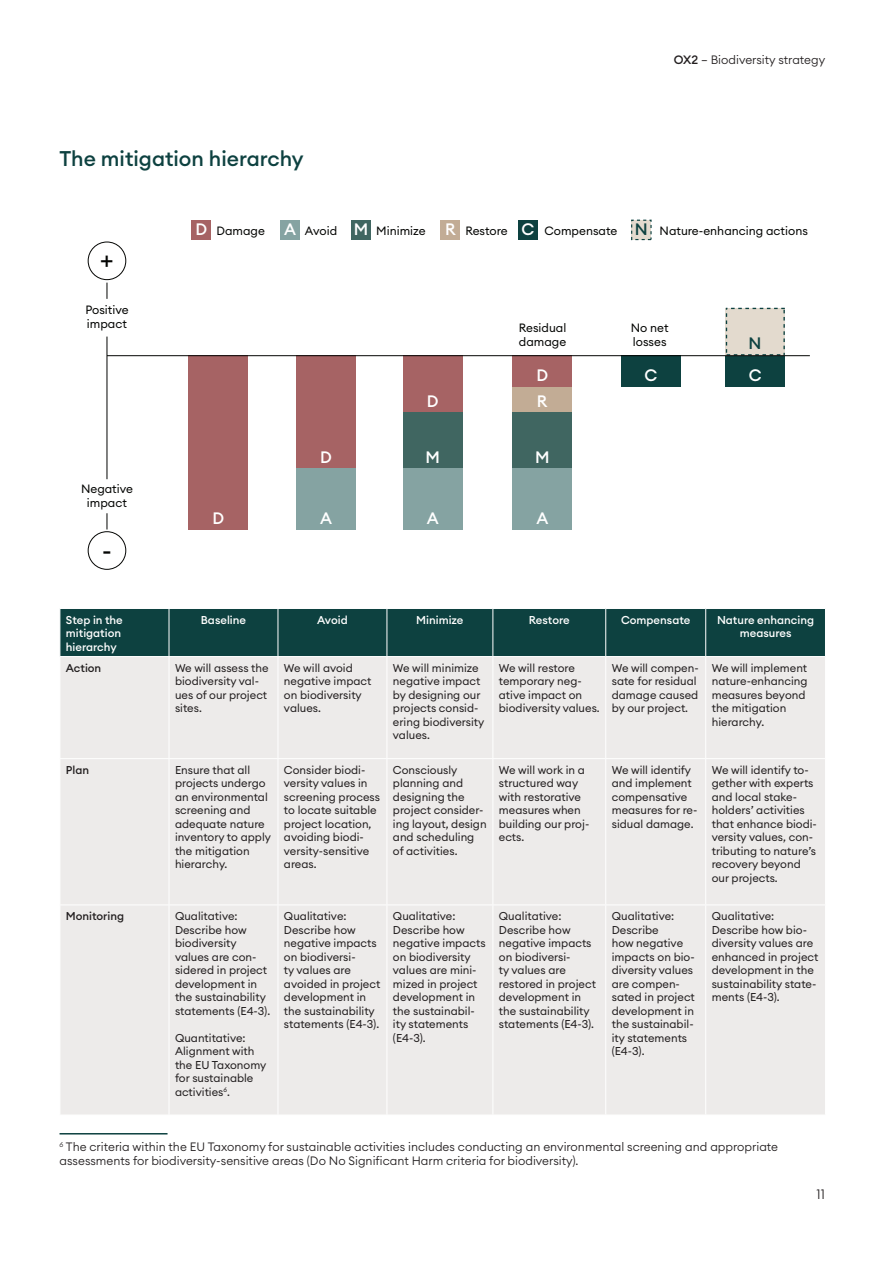
<style>
.page{position:relative;width:893px;height:1263px;background:#fff}
.page>*{position:absolute;margin:0;border:0;box-sizing:border-box;transform-origin:0 0}
.t1{font:26.7px "Euclid Circular A";color:#040503}
.t2{font:500 21px "Euclid Circular A";color:#0d4140}
.t3{font:500 16.35px/25.5px "Euclid Circular A";color:#fff}
.t4{font:500 16.35px "Euclid Circular A";color:#0d4140}
.t5{font:300 13.5px "Euclid Circular A";color:#231f20}
.t6{font:300 12px/14.4px "Euclid Circular A";color:#231f20}
.t7{font:11.85px/14.2px "Euclid Circular A";color:#040503}
.t8{font:11.25px/13.5px "Euclid Circular A";color:#231f20}
.t9{font:500 11.25px/13.5px "Euclid Circular A";color:#fff}
.t10{font:500 11.25px "Euclid Circular A";color:#231f20}
.s1{font-weight:500}
.s2{font-weight:500;font-size:16.35px;color:#fff}
.s3{font-weight:500;font-size:16.35px;color:#0d4140}
</style>
<div class="page">
<svg style="left:87px;top:241px;width:40px;height:329px"></svg>
<div style="left:189px;top:356px;width:59px;height:174px;background:#a66364"></div>
<div style="left:297px;top:356px;width:59px;height:113px;background:#a66364"></div>
<div style="left:297px;top:469px;width:59px;height:61px;background:#85a3a2"></div>
<div style="left:403px;top:356px;width:59px;height:56px;background:#a66364"></div>
<div style="left:403px;top:412px;width:59px;height:57px;background:#406661"></div>
<div style="left:403px;top:469px;width:59px;height:61px;background:#85a3a2"></div>
<div style="left:513px;top:356px;width:59px;height:31px;background:#a66364"></div>
<div style="left:513px;top:387px;width:59px;height:25px;background:#c2ac95"></div>
<div style="left:513px;top:412px;width:59px;height:57px;background:#406661"></div>
<div style="left:513px;top:469px;width:59px;height:61px;background:#85a3a2"></div>
<div style="left:622px;top:356px;width:59px;height:31px;background:#0d4140"></div>
<div style="left:726px;top:355px;width:59px;height:32px;background:#0d4140"></div>
<svg style="left:726px;top:308px;width:59px;height:47px;background:#dad3c8"></svg>
<hr style="left:107px;top:355px;width:703px;height:1px;background:#040503">
<div style="left:192px;top:220px;width:19px;height:20px;background:#a66364"></div>
<div style="left:280px;top:220px;width:19px;height:20px;background:#85a3a2"></div>
<div style="left:351px;top:220px;width:20px;height:20px;background:#406661"></div>
<div style="left:440px;top:220px;width:20px;height:20px;background:#c2ac95"></div>
<div style="left:518px;top:220px;width:19px;height:20px;background:#0d4140"></div>
<div style="left:632px;top:220px;width:19px;height:20px;background:#e3dace"></div>
<div style="left:631px;top:220px;width:21px;height:20px;border:1px dashed #0d4140"></div>
<div style="left:61px;top:609px;width:764px;height:47px;background:#0d4140"></div>
<div style="left:61px;top:657px;width:764px;height:458px;background:#edebea"></div>
<hr style="left:169px;top:609px;width:1px;height:47px;background:#fff">
<hr style="left:278px;top:609px;width:1px;height:47px;background:#fff">
<hr style="left:387px;top:609px;width:1px;height:47px;background:#fff">
<hr style="left:492px;top:609px;width:1px;height:47px;background:#fff">
<hr style="left:605px;top:609px;width:1px;height:47px;background:#fff">
<hr style="left:705px;top:609px;width:1px;height:47px;background:#fff">
<hr style="left:169px;top:657px;width:1px;height:101px;background:#fff">
<hr style="left:278px;top:657px;width:1px;height:101px;background:#fff">
<hr style="left:387px;top:657px;width:1px;height:101px;background:#fff">
<hr style="left:492px;top:657px;width:1px;height:101px;background:#fff">
<hr style="left:605px;top:657px;width:1px;height:101px;background:#fff">
<hr style="left:705px;top:657px;width:1px;height:101px;background:#fff">
<hr style="left:60px;top:758px;width:109px;height:1px;background:#fff">
<hr style="left:169px;top:758px;width:109px;height:1px;background:#fff">
<hr style="left:169px;top:759px;width:1px;height:145px;background:#fff">
<hr style="left:278px;top:758px;width:109px;height:1px;background:#fff">
<hr style="left:278px;top:759px;width:1px;height:145px;background:#fff">
<hr style="left:387px;top:758px;width:106px;height:1px;background:#fff">
<hr style="left:387px;top:759px;width:1px;height:145px;background:#fff">
<hr style="left:493px;top:758px;width:113px;height:1px;background:#fff">
<hr style="left:492px;top:759px;width:1px;height:145px;background:#fff">
<hr style="left:606px;top:758px;width:100px;height:1px;background:#fff">
<hr style="left:605px;top:759px;width:1px;height:145px;background:#fff">
<hr style="left:706px;top:758px;width:120px;height:1px;background:#fff">
<hr style="left:705px;top:759px;width:1px;height:145px;background:#fff">
<hr style="left:60px;top:904px;width:109px;height:1px;background:#fff">
<hr style="left:169px;top:904px;width:109px;height:1px;background:#fff">
<hr style="left:169px;top:905px;width:1px;height:210px;background:#fff">
<hr style="left:278px;top:904px;width:109px;height:1px;background:#fff">
<hr style="left:278px;top:905px;width:1px;height:210px;background:#fff">
<hr style="left:387px;top:904px;width:106px;height:1px;background:#fff">
<hr style="left:387px;top:905px;width:1px;height:210px;background:#fff">
<hr style="left:493px;top:904px;width:113px;height:1px;background:#fff">
<hr style="left:492px;top:905px;width:1px;height:210px;background:#fff">
<hr style="left:606px;top:904px;width:100px;height:1px;background:#fff">
<hr style="left:605px;top:905px;width:1px;height:210px;background:#fff">
<hr style="left:706px;top:904px;width:120px;height:1px;background:#fff">
<hr style="left:705px;top:905px;width:1px;height:210px;background:#fff">
<hr style="left:60px;top:1133px;width:108px;height:1px;background:#0d4140">
<h2 class="t2" style="left:60px;top:145px;width:246px">The mitigation hierarchy</h2>
<p class="t6" style="left:674px;top:52px;width:153px"><span class="s1">OX2</span> – Biodiversity strategy</p>
<h1 class="t1" style="left:100px;top:242px;width:15px">+</h1>
<p class="t7" style="left:85px;top:303px;width:45px">Positive impact</p>
<p class="t7" style="left:81px;top:481px;width:53px;text-align:center">Negative impact</p>
<h1 class="t1" style="left:102px;top:533px;width:12px">-</h1>
<p class="t7" style="left:284px;top:224px;width:525px"><span class="s2">A</span> void <span class="s2">M</span> Minimize <span class="s2">R</span> Restore <span class="s2">C</span> Compensate <span class="s3">N</span> Nature-enhancing actions</p>
<p class="t7" style="left:195px;top:224px;width:71px"><span class="s2">D</span> Damage</p>
<p class="t7" style="left:305px;top:224px;width:10px">A</p>
<h3 class="t3" style="left:212px;top:506px;width:13px">D</h3>
<h3 class="t3" style="left:320px;top:444px;width:13px">D</h3>
<h3 class="t3" style="left:320px;top:506px;width:13px">A</h3>
<h3 class="t3" style="left:427px;top:388px;width:13px">D</h3>
<h3 class="t3" style="left:426px;top:444px;width:16px">M</h3>
<h3 class="t3" style="left:427px;top:506px;width:13px">A</h3>
<p class="t7" style="left:519px;top:320px;width:49px">Residual damage</p>
<p class="t7" style="left:631px;top:320px;width:39px">No net losses</p>
<h3 class="t4" style="left:749px;top:332px;width:14px">N</h3>
<h3 class="t3" style="left:536px;top:363px;width:13px">D<br>R</h3>
<h3 class="t3" style="left:535px;top:444px;width:16px">M</h3>
<h3 class="t3" style="left:536px;top:506px;width:13px">A</h3>
<h3 class="t3" style="left:644px;top:363px;width:14px">C</h3>
<h3 class="t3" style="left:749px;top:363px;width:14px">C</h3>
<p class="t9" style="left:66px;top:613px;width:58px">Step in the mitigation hierarchy</p>
<p class="t9" style="left:201px;top:613px;width:47px">Baseline</p>
<p class="t9" style="left:317px;top:613px;width:32px">Avoid</p>
<p class="t9" style="left:416px;top:613px;width:49px">Minimize</p>
<p class="t9" style="left:529px;top:613px;width:42px">Restore</p>
<p class="t9" style="left:621px;top:613px;width:71px">Compensate</p>
<p class="t9" style="left:717px;top:613px;width:99px;text-align:center">Nature enhancing measures</p>
<p class="t10" style="left:66px;top:660px;width:37px">Action</p>
<p class="t8" style="left:175px;top:661px;width:95px">We will assess the biodiversity val&shy;ues of our project sites.</p>
<p class="t8" style="left:284px;top:661px;width:89px">We will avoid negative impact on biodiversity values.</p>
<p class="t8" style="left:393px;top:661px;width:93px">We will minimize negative impact by designing our projects consid&shy;ering biodiversity values.</p>
<p class="t8" style="left:499px;top:661px;width:102px">We will restore temporary neg&shy;ative impact on biodiversity values.</p>
<p class="t8" style="left:612px;top:661px;width:89px">We will compen&shy;sate for residual damage caused by our project.</p>
<p class="t8" style="left:712px;top:661px;width:97px">We will implement nature-enhancing measures beyond the mitigation hierarchy.</p>
<p class="t10" style="left:66px;top:762px;width:25px">Plan</p>
<p class="t8" style="left:175px;top:763px;width:97px">Ensure that all projects undergo an environmental screening and adequate nature inventory to apply the mitigation hierarchy.</p>
<p class="t8" style="left:284px;top:763px;width:98px">Consider biodi&shy;versity values in screening process to locate suitable project location, avoiding biodi&shy;versity-sensitive areas.</p>
<p class="t8" style="left:393px;top:763px;width:95px">Consciously planning and designing the project consider&shy;ing layout, design and scheduling of activities.</p>
<p class="t8" style="left:499px;top:763px;width:92px">We will work in a structured way with restorative measures when building our proj&shy;ects.</p>
<p class="t8" style="left:612px;top:763px;width:87px">We will identify and implement compensative measures for re&shy;sidual damage.</p>
<p class="t8" style="left:712px;top:763px;width:107px">We will identify to&shy;gether with experts and local stake&shy;holders’ activities that enhance biodi&shy;versity values, con&shy;tributing to nature’s recovery beyond our projects.</p>
<p class="t10" style="left:66px;top:909px;width:60px">Monitoring</p>
<p class="t8" style="left:175px;top:909px;width:97px">Qualitative:<br>Describe how biodiversity values are con&shy;sidered in project development in the sustainability statements (E4-3).</p>
<p class="t8" style="left:175px;top:1031px;width:93px">Quantitative:<br>Alignment with the EU Taxonomy for sustainable activities<sup>6</sup>.</p>
<p class="t8" style="left:284px;top:909px;width:98px">Qualitative:<br>Describe how negative impacts on biodiversi-<br>ty values are avoided in project development in the sustainability statements (E4-3).</p>
<p class="t8" style="left:393px;top:909px;width:94px">Qualitative:<br>Describe how negative impacts on biodiversity values are mini&shy;mized in project development in the sustainabil&shy;ity statements (E4-3).</p>
<p class="t8" style="left:499px;top:909px;width:99px">Qualitative:<br>Describe how negative impacts on biodiversi-<br>ty values are restored in project development in the sustainability statements (E4-3).</p>
<p class="t8" style="left:612px;top:909px;width:85px">Qualitative:<br>Describe<br>how negative impacts on bio&shy;diversity values are compen&shy;sated in project development in the sustainabil&shy;ity statements (E4-3).</p>
<p class="t8" style="left:712px;top:909px;width:108px">Qualitative:<br>Describe how bio&shy;diversity values are enhanced in project development in the sustainability state&shy;ments (E4-3).</p>
<p class="t6" style="left:60px;top:1139px;width:720px"><sup>6</sup> The criteria within the EU Taxonomy for sustainable activities includes conducting an environmental screening and appropriate assessments for biodiversity-sensitive areas (Do No Significant Harm criteria for biodiversity).</p>
<p class="t5" style="left:816px;top:1186px;width:10px">11</p>
</div>
